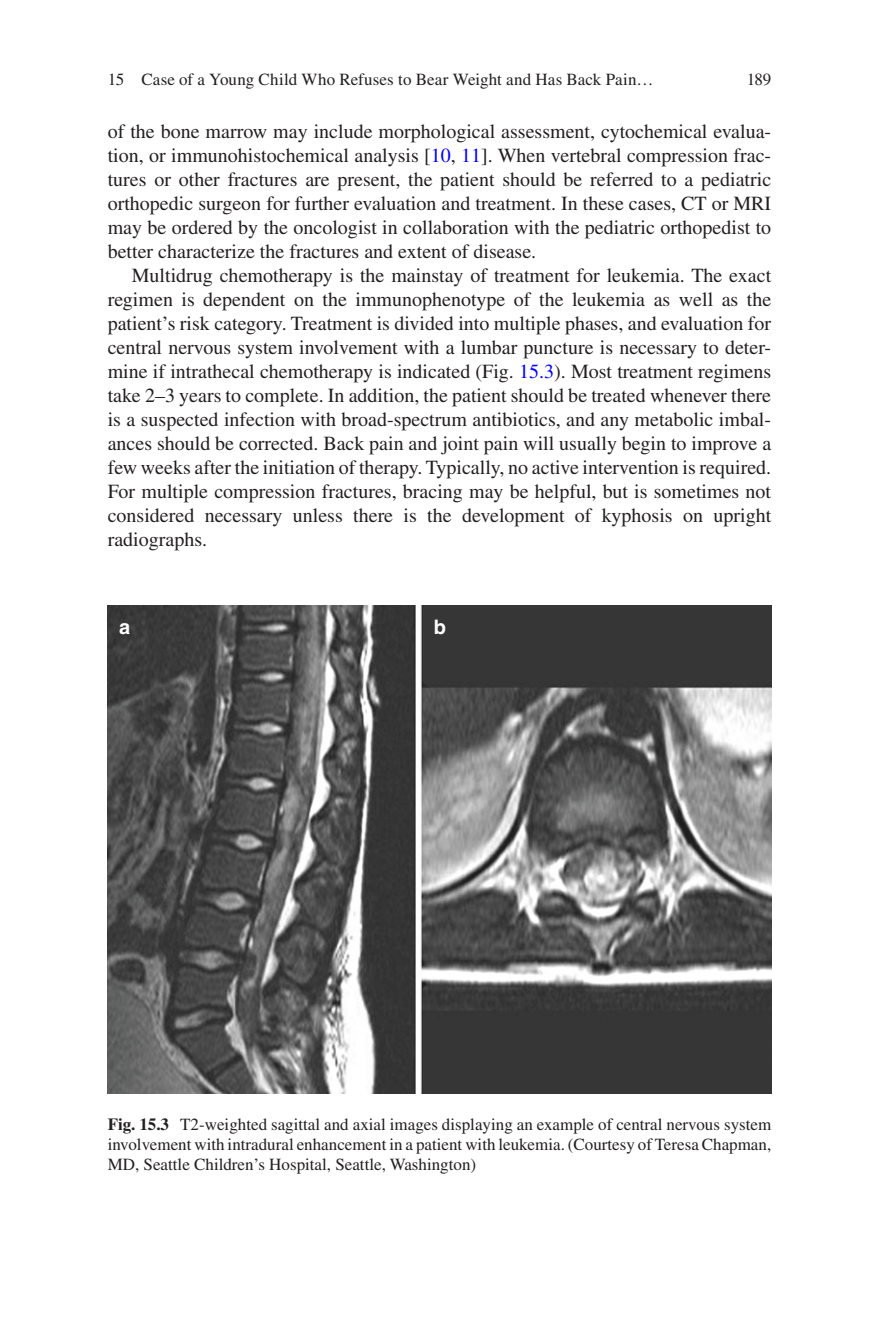
<style>
.page{position:relative;width:879px;height:1333px;background:#fff}
.page>*{position:absolute;margin:0;border:0;box-sizing:border-box;transform-origin:0 0}
.t1{font:20px/24px "Wccgfw Times LT Std";color:#231f20;text-align:justify}
.t2{font:700 20px "Rjcnjn Helvetica";color:#fff}
.t3{font:17px/20px "Wccgfw Times LT Std";color:#231f20;text-align:justify}
.t4{font:17px "Xlsnxv Times LT Std";letter-spacing:.005em;color:#231f20}
.s1{color:#00f}
.s2{font-family:"Dckkgs Times LT Std";font-weight:700}
</style>
<div class="page">
<img style="left:108px;top:605px;width:663px;height:488px">
<p class="t4" style="left:108px;top:70px;width:547px">15 Case of a Young Child Who Refuses to Bear Weight and Has Back Pain…</p>
<p class="t3" style="left:747px;top:69px;width:26px">189</p>
<p class="t1" style="left:108px;top:119px;width:665px">of the bone marrow may include morphological assessment, cytochemical evalua&shy;tion, or immunohistochemical analysis [<span class="s1">10</span>, <span class="s1">11</span>]. When vertebral compression frac&shy;tures or other fractures are present, the patient should be referred to a pediatric orthopedic surgeon for further evaluation and treatment. In these cases, CT or MRI may be ordered by the oncologist in collaboration with the pediatric orthopedist to better characterize the fractures and extent of disease.</p>
<p class="t1" style="left:108px;top:263px;width:665px;text-indent:24px">Multidrug chemotherapy is the mainstay of treatment for leukemia. The exact regimen is dependent on the immunophenotype of the leukemia as well as the patient’s risk category. Treatment is divided into multiple phases, and evaluation for central nervous system involvement with a lumbar puncture is necessary to deter&shy;mine if intrathecal chemotherapy is indicated (Fig. <span class="s1">15.3</span>). Most treatment regimens take 2–3 years to complete. In addition, the patient should be treated whenever there is a suspected infection with broad-spectrum antibiotics, and any metabolic imbal&shy;ances should be corrected. Back pain and joint pain will usually begin to improve a few weeks after the initiation of therapy. Typically, no active intervention is required.<br>For multiple compression fractures, bracing may be helpful, but is sometimes not considered necessary unless there is the development of kyphosis on upright radiographs.</p>
<p class="t2" style="left:119px;top:614px;width:13px">a</p>
<p class="t2" style="left:434px;top:614px;width:14px">b</p>
<p class="t3" style="left:108px;top:1113px;width:665px"><span class="s2">Fig. 15.3</span> T2-weighted sagittal and axial images displaying an example of central nervous system involvement with intradural enhancement in a patient with leukemia. (Courtesy of Teresa Chapman, MD, Seattle Children’s Hospital, Seattle, Washington)</p>
</div>
